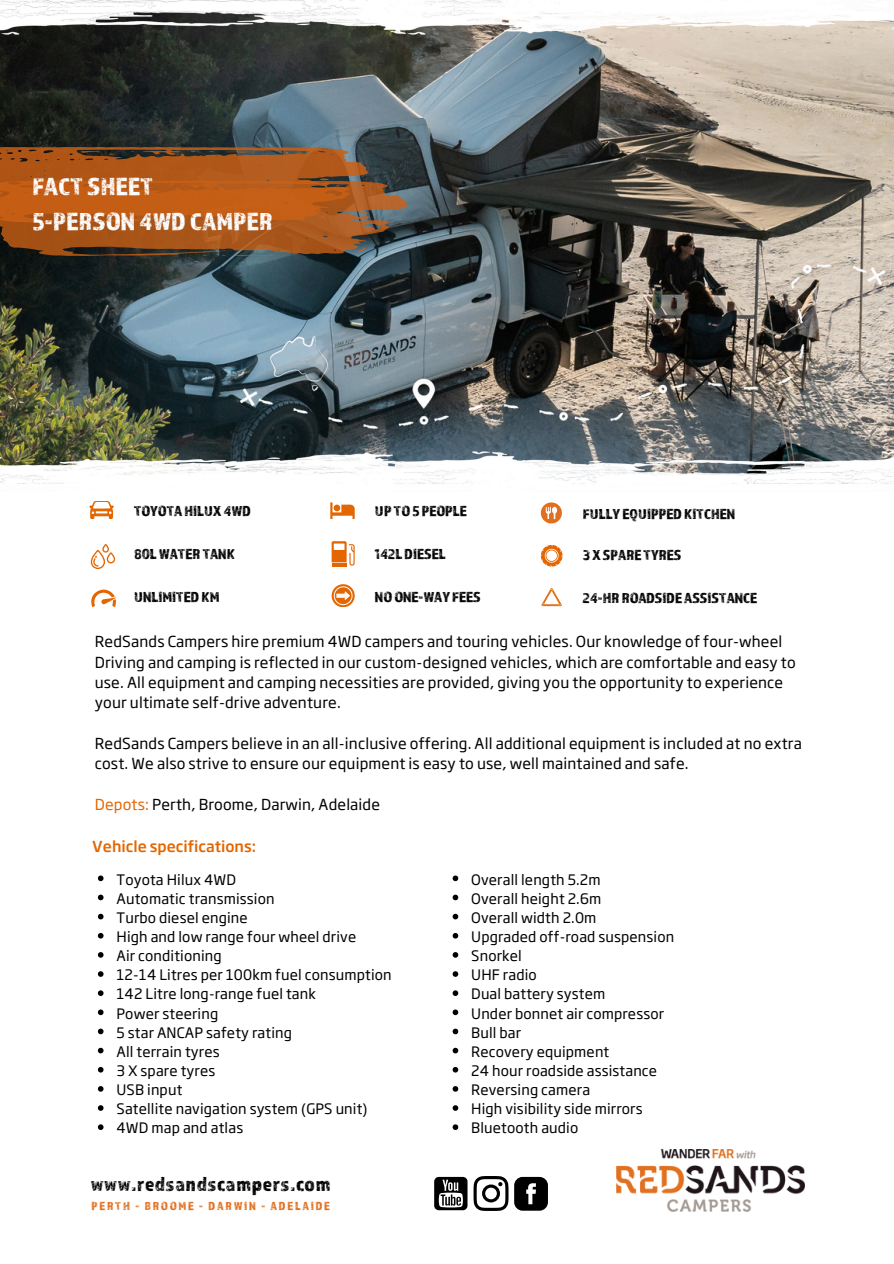
<style>
.page{position:relative;width:894px;height:1264px;background:#fff}
.page>*{position:absolute;margin:0;border:0;box-sizing:border-box;transform-origin:0 0}
.t1{font:25.5px/35px "Almaq Rough";letter-spacing:.01em;color:#fff}
.t2{font:21.3px "Almaq Rough";letter-spacing:.025em;color:#000}
.t3{font:15px/20.2px "Soho Gothic Pro";letter-spacing:.01em;color:#000}
.t4{font:15px "Almaq Rough";color:#000}
.t5{font:500 15px "Soho Gothic Pro";color:#e36600}
.t6{font:14.25px "Soho Gothic Pro";letter-spacing:.01em;color:#000}
.t7{font:12.15px "Almaq Rough";letter-spacing:.15em;color:#e16f1e}
.s1{color:#e36600}
</style>
<div class="page">
<img style="left:0;top:42px;width:893px;height:401px">
<img style="left:0;top:0;width:893px;height:42px">
<svg style="left:330px;top:502px;width:24px;height:17px"></svg>
<svg style="left:91px;top:544px;width:24px;height:24px"></svg>
<svg style="left:89px;top:501px;width:25px;height:18px"></svg>
<hr style="left:331px;top:563px;width:15px;height:3px;background:#e36600">
<svg style="left:331px;top:541px;width:23px;height:24px"></svg>
<svg style="left:540px;top:545px;width:22px;height:21px"></svg>
<img style="left:235px;top:227px;width:653px;height:201px">
<img style="left:0;top:443px;width:893px;height:41px">
<svg style="left:91px;top:589px;width:25px;height:18px"></svg>
<svg style="left:331px;top:584px;width:23px;height:22px"></svg>
<svg style="left:541px;top:588px;width:20px;height:18px"></svg>
<svg style="left:540px;top:502px;width:21px;height:21px"></svg>
<svg style="left:452px;top:875px;width:6px;height:6px"></svg>
<svg style="left:452px;top:894px;width:6px;height:6px"></svg>
<svg style="left:452px;top:913px;width:6px;height:6px"></svg>
<svg style="left:452px;top:932px;width:6px;height:6px"></svg>
<svg style="left:452px;top:952px;width:6px;height:5px"></svg>
<svg style="left:452px;top:971px;width:6px;height:5px"></svg>
<svg style="left:452px;top:990px;width:6px;height:6px"></svg>
<svg style="left:452px;top:1009px;width:6px;height:6px"></svg>
<svg style="left:452px;top:1028px;width:6px;height:6px"></svg>
<svg style="left:452px;top:1047px;width:6px;height:6px"></svg>
<svg style="left:452px;top:1066px;width:6px;height:6px"></svg>
<svg style="left:452px;top:1086px;width:6px;height:5px"></svg>
<svg style="left:452px;top:1105px;width:6px;height:5px"></svg>
<svg style="left:452px;top:1124px;width:6px;height:5px"></svg>
<svg style="left:98px;top:875px;width:5px;height:6px"></svg>
<svg style="left:98px;top:894px;width:5px;height:6px"></svg>
<svg style="left:98px;top:913px;width:5px;height:6px"></svg>
<svg style="left:98px;top:933px;width:5px;height:5px"></svg>
<svg style="left:98px;top:952px;width:5px;height:5px"></svg>
<svg style="left:98px;top:971px;width:5px;height:5px"></svg>
<svg style="left:98px;top:990px;width:5px;height:6px"></svg>
<svg style="left:98px;top:1009px;width:5px;height:6px"></svg>
<svg style="left:98px;top:1028px;width:5px;height:6px"></svg>
<svg style="left:98px;top:1047px;width:5px;height:6px"></svg>
<svg style="left:98px;top:1066px;width:5px;height:6px"></svg>
<svg style="left:98px;top:1086px;width:5px;height:5px"></svg>
<svg style="left:98px;top:1105px;width:5px;height:5px"></svg>
<svg style="left:98px;top:1124px;width:5px;height:5px"></svg>
<img style="left:616px;top:1149px;width:188px;height:61px">
<svg style="left:473px;top:1176px;width:35px;height:34px"></svg>
<svg style="left:514px;top:1176px;width:34px;height:34px"></svg>
<div style="left:434px;top:1176px;width:33px;height:34px;background:#000;border-radius:5px"></div>
<svg style="left:438px;top:1179px;width:25px;height:28px"></svg>
<svg style="left:0;top:147px;width:408px;height:109px;background:#9c5521"></svg>
<p class="t1" style="left:32px;top:168px;width:242px">FACT SHEET<br>5-PERSON 4WD CAMPER</p>
<p class="t4" style="left:134px;top:502px;width:118px">TOYOTAHILUX 4WD</p>
<p class="t4" style="left:134px;top:545px;width:102px">80LWATER TANK</p>
<p class="t4" style="left:375px;top:502px;width:93px">UP TO5 PEOPLE</p>
<p class="t4" style="left:375px;top:544px;width:72px">142L DIESEL</p>
<p class="t4" style="left:582px;top:546px;width:100px">3 X SPARE TYRES</p>
<p class="t4" style="left:582px;top:504px;width:154px">FULLY EQUIPPED KITCHEN</p>
<p class="t4" style="left:134px;top:588px;width:87px">UNLIMITED KM</p>
<p class="t4" style="left:375px;top:588px;width:107px">NOONE-WAY FEES</p>
<h2 class="t4" style="left:582px;top:589px;width:176px">24-HR ROADSIDE ASSISTANCE</h2>
<h1 class="t3" style="left:95px;top:630px;width:702px">RedSands Campers hire premium 4WD campers and touring vehicles. Our knowledge of four-wheel Driving and camping is reflected in our custom-designed vehicles, which are comfortable and easy to use. All equipment and camping necessities are provided, giving you the opportunity to experience your ultimate self-drive adventure.</h1>
<p class="t3" style="left:95px;top:732px;width:708px">RedSands Campers believe in an all-inclusive offering. All additional equipment is included at no extra cost. We also strive to ensure our equipment is easy to use, well maintained and safe.</p>
<p class="t3" style="left:95px;top:792px;width:287px"><span class="s1">Depots:</span> Perth, Broome, Darwin, Adelaide</p>
<p class="t5" style="left:92px;top:834px;width:165px">Vehicle specifications:</p>
<p class="t6" style="left:116px;top:867px;width:121px">Toyota Hilux 4WD</p>
<h3 class="t6" style="left:116px;top:886px;width:159px">Automatic transmission</h3>
<p class="t6" style="left:116px;top:905px;width:133px">Turbo diesel engine</p>
<h3 class="t6" style="left:116px;top:924px;width:241px">High and low range four wheel drive</h3>
<h5 class="t6" style="left:116px;top:944px;width:107px">Air conditioning</h5>
<h5 class="t6" style="left:116px;top:963px;width:276px">12-14 Litres per 100km fuel consumption</h5>
<h5 class="t6" style="left:116px;top:982px;width:201px">142 Litre long-range fuel tank</h5>
<h4 class="t6" style="left:116px;top:1001px;width:103px">Power steering</h4>
<p class="t6" style="left:116px;top:1020px;width:177px">5 star ANCAP safety rating</p>
<p class="t6" style="left:116px;top:1039px;width:105px">All terrain tyres</p>
<p class="t6" style="left:116px;top:1058px;width:100px">3 X spare tyres</p>
<p class="t6" style="left:116px;top:1078px;width:67px">USB input</p>
<p class="t6" style="left:116px;top:1097px;width:252px">Satellite navigation system (GPS unit)</p>
<p class="t6" style="left:116px;top:1116px;width:128px">4WD map and atlas</p>
<p class="t2" style="left:91px;top:1170px;width:241px">www.redsandscampers.com</p>
<p class="t7" style="left:92px;top:1198px;width:240px">PERTH - BROOME - DARWIN - ADELAIDE</p>
<p class="t6" style="left:471px;top:867px;width:131px">Overall length 5.2m</p>
<h3 class="t6" style="left:471px;top:886px;width:132px">Overall height 2.6m</h3>
<p class="t6" style="left:471px;top:905px;width:127px">Overall width 2.0m</p>
<h3 class="t6" style="left:471px;top:924px;width:204px">Upgraded off-road suspension</h3>
<p class="t6" style="left:471px;top:944px;width:52px">Snorkel</p>
<h3 class="t6" style="left:471px;top:963px;width:67px">UHF radio</h3>
<p class="t6" style="left:471px;top:982px;width:136px">Dual battery system</p>
<h3 class="t6" style="left:471px;top:1001px;width:194px">Under bonnet air compressor</h3>
<p class="t6" style="left:471px;top:1020px;width:51px">Bull bar</p>
<h3 class="t6" style="left:471px;top:1039px;width:140px">Recovery equipment</h3>
<p class="t6" style="left:471px;top:1058px;width:187px">24 hour roadside assistance</p>
<h3 class="t6" style="left:471px;top:1078px;width:120px">Reversing camera</h3>
<p class="t6" style="left:471px;top:1097px;width:173px">High visibility side mirrors</p>
<h3 class="t6" style="left:471px;top:1116px;width:109px">Bluetooth audio</h3>
</div>
